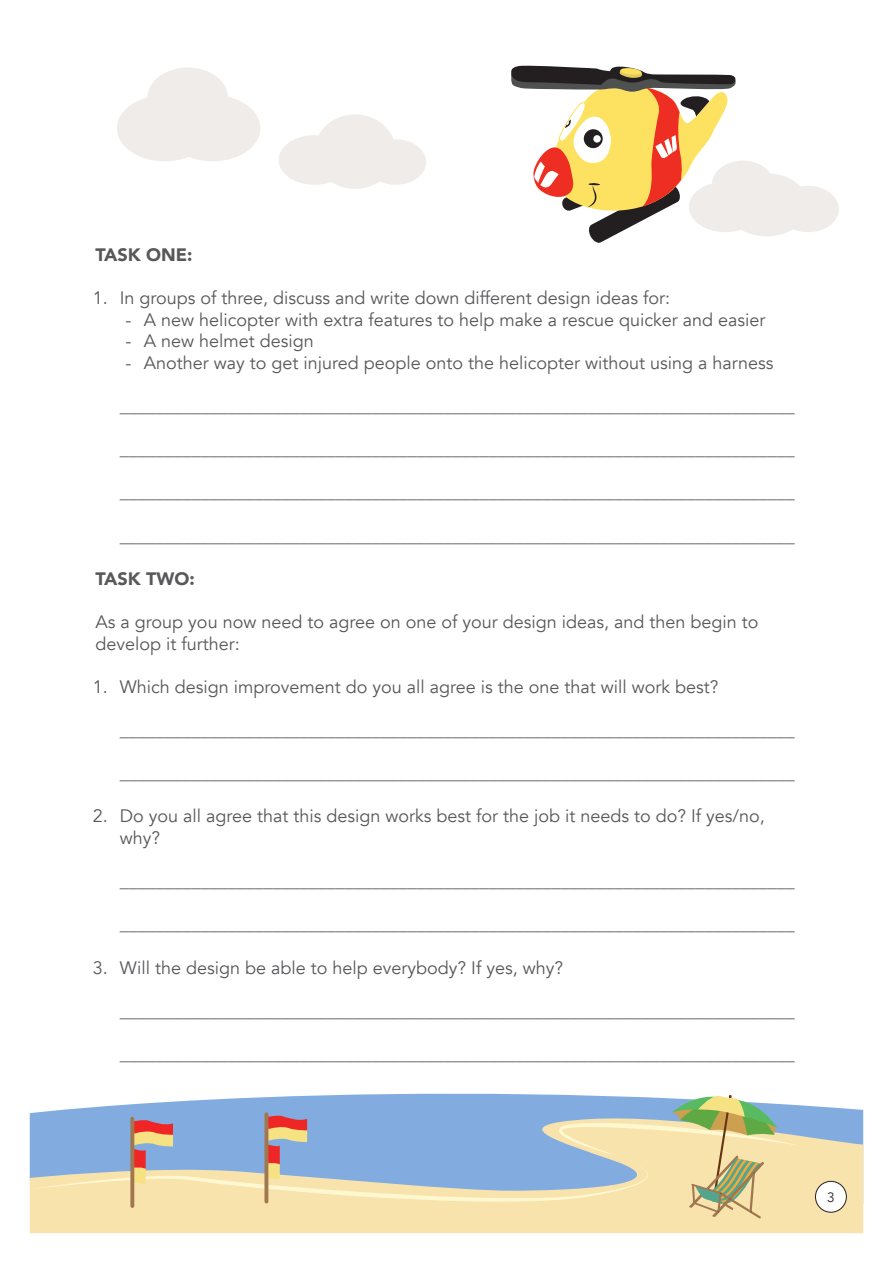
<style>
.page{position:relative;width:893px;height:1263px;background:#fff}
.page>*{position:absolute;margin:0;border:0;box-sizing:border-box;transform-origin:0 0}
.abc_list{font:18px/21.6px "Avenir";color:#57585a}
.abc_list-2{font:900 18px "Avenir";color:#57585a}
.t1{font:13.5px "Avenir";color:#231f20}
</style>
<div class="page">
<svg style="left:342px;top:1093px;width:521px;height:21px"></svg>
<svg style="left:30px;top:1114px;width:833px;height:119px;background:#edddb0"></svg>
<svg style="left:279px;top:114px;width:147px;height:75px"></svg>
<svg style="left:511px;top:65px;width:328px;height:178px"></svg>
<svg style="left:117px;top:67px;width:143px;height:94px"></svg>
<svg style="left:30px;top:1095px;width:770px;height:123px;background:#bac4c2"></svg>
<svg style="left:130px;top:1117px;width:4px;height:91px"></svg>
<div style="left:815px;top:1181px;width:31px;height:31px;background:#fff;border-radius:50%"></div>
<div style="left:815px;top:1181px;width:32px;height:31px;border:1px solid #231f20;border-radius:50%"></div>
<p class="abc_list-2" style="left:96px;top:239px;width:98px">TASK ONE:</p>
<p class="abc_list" style="left:93px;top:287px;width:579px">1. In groups of three, discuss and write down different design ideas for:</p>
<p class="abc_list" style="left:125px;top:309px;width:642px">- A new helicopter with extra features to help make a rescue quicker and easier</p>
<p class="abc_list" style="left:125px;top:330px;width:190px">- A new helmet design</p>
<p class="abc_list" style="left:125px;top:352px;width:650px">- Another way to get injured people onto the helicopter without using a harness</p>
<p class="abc_list" style="left:120px;top:395px;width:677px">___________________________________________________________________________</p>
<p class="abc_list" style="left:120px;top:438px;width:677px">___________________________________________________________________________</p>
<p class="abc_list" style="left:120px;top:482px;width:677px">___________________________________________________________________________</p>
<p class="abc_list" style="left:120px;top:525px;width:677px">___________________________________________________________________________</p>
<p class="abc_list-2" style="left:96px;top:563px;width:101px">TASK TWO:</p>
<p class="abc_list" style="left:96px;top:611px;width:664px">As a group you now need to agree on one of your design ideas, and then begin to develop it further:</p>
<p class="abc_list" style="left:93px;top:676px;width:627px">1. Which design improvement do you all agree is the one that will work best?</p>
<p class="abc_list" style="left:120px;top:719px;width:677px">___________________________________________________________________________</p>
<p class="abc_list" style="left:120px;top:762px;width:677px">___________________________________________________________________________</p>
<p class="abc_list" style="left:120px;top:806px;width:647px;text-indent:-27px">2. Do you all agree that this design works best for the job it needs to do? If yes/no, why?</p>
<p class="abc_list" style="left:120px;top:870px;width:677px">___________________________________________________________________________</p>
<p class="abc_list" style="left:120px;top:914px;width:677px">___________________________________________________________________________</p>
<p class="abc_list" style="left:93px;top:957px;width:472px">3. Will the design be able to help everybody? If yes, why?</p>
<p class="abc_list" style="left:120px;top:1000px;width:677px">___________________________________________________________________________</p>
<p class="abc_list" style="left:120px;top:1043px;width:677px">___________________________________________________________________________</p>
<p class="t1" style="left:827px;top:1189px;width:9px">3</p>
</div>
